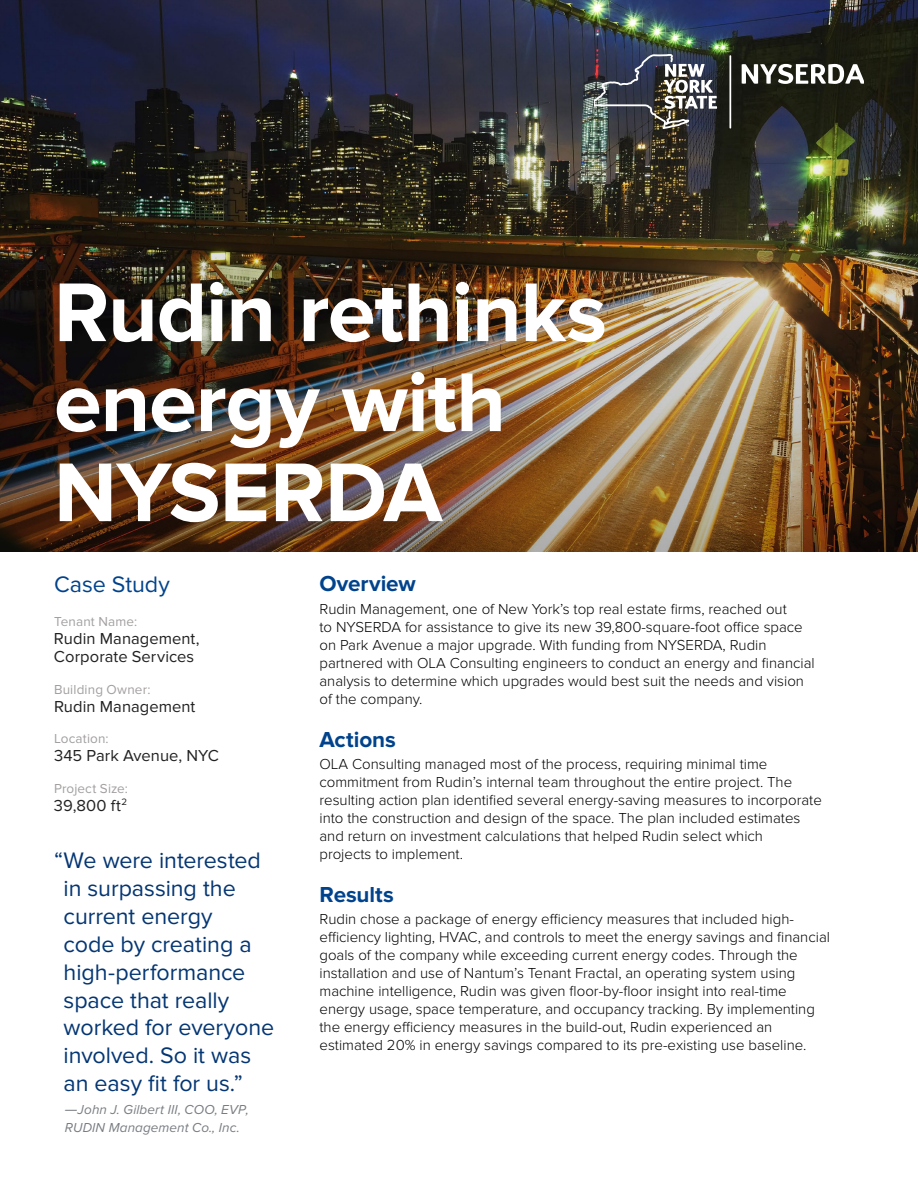
<style>
.page{position:relative;width:918px;height:1188px;background:#fff}
.page>*{position:absolute;margin:0;border:0;box-sizing:border-box;transform-origin:0 0}
.t1{font:700 86.4px/90px "Proxima Nova";letter-spacing:-.015em;color:#fff}
.t2{font:23.25px/27.9px "Proxima Nova";letter-spacing:-.005em;color:#043673}
.t3{font:23.25px "Proxima Nova";color:#00438c}
.CS_Sub_1{font:700 22.5px "Proxima Nova";letter-spacing:-.005em;color:#00438c}
.t4{font:16.5px/18px "Proxima Nova";letter-spacing:.005em;color:#222121}
.BODY-1{font:300 15px/18px "Proxima Nova";color:#000}
.t5{font:italic 13.5px/18px "Proxima Nova";letter-spacing:.005em;color:#797d82}
.t6{font:13.5px "Proxima Nova";letter-spacing:.01em;color:#a39f9f}
.s1{font-size:15.15px}
</style>
<div class="page">
<img style="left:0;top:0;width:918px;height:551px">
<img style="left:594px;top:54px;width:123px;height:75px">
<svg style="left:742px;top:64px;width:122px;height:20px"></svg>
<hr style="left:729px;top:55px;width:2px;height:74px;background:#fff">
<p class="t1" style="left:54px;top:269px;width:555px">Rudin rethinks energy with<br>NYSERDA</p>
<p class="t3" style="left:54px;top:571px;width:117px">Case Study</p>
<p class="t6" style="left:54px;top:614px;width:85px">Tenant Name:</p>
<p class="t4" style="left:54px;top:630px;width:147px">Rudin Management,<br>Corporate Services</p>
<p class="t6" style="left:54px;top:682px;width:98px">Building Owner:</p>
<p class="t4" style="left:54px;top:698px;width:143px">Rudin Management</p>
<p class="t6" style="left:54px;top:731px;width:56px">Location:</p>
<p class="t4" style="left:54px;top:747px;width:167px">345 Park Avenue, NYC</p>
<p class="t6" style="left:54px;top:781px;width:75px">Project Size:</p>
<p class="t4" style="left:54px;top:797px;width:75px">39,800 ft<sup>2</sup></p>
<p class="t2" style="left:64px;top:847px;width:212px;text-indent:-10px">“We were interested in surpassing the current energy<br>code by creating a high-performance space that really worked for everyone involved. So it was an easy fit for us.”</p>
<p class="t5" style="left:65px;top:1101px;width:186px"><span class="s1">—</span>John J. Gilbert III, COO, EVP,<br>RUDIN Management Co., Inc.</p>
<p class="CS_Sub_1" style="left:320px;top:571px;width:98px">Overview</p>
<p class="BODY-1" style="left:320px;top:600px;width:497px">Rudin Management, one of New York’s top real estate firms, reached out<br>to NYSERDA for assistance to give its new 39,800-square-foot office space on Park Avenue a major upgrade. With funding from NYSERDA, Rudin partnered with OLA Consulting engineers to conduct an energy and financial analysis to determine which upgrades would best suit the needs and vision of the company.</p>
<p class="CS_Sub_1" style="left:320px;top:726px;width:78px">Actions</p>
<p class="BODY-1" style="left:320px;top:755px;width:504px">OLA Consulting managed most of the process, requiring minimal time commitment from Rudin’s internal team throughout the entire project. The resulting action plan identified several energy-saving measures to incorporate into the construction and design of the space. The plan included estimates and return on investment calculations that helped Rudin select which<br>projects to implement.</p>
<p class="CS_Sub_1" style="left:320px;top:881px;width:76px">Results</p>
<p class="BODY-1" style="left:320px;top:911px;width:512px">Rudin chose a package of energy efficiency measures that included high&shy;efficiency lighting, HVAC, and controls to meet the energy savings and financial goals of the company while exceeding current energy codes. Through the installation and use of Nantum’s Tenant Fractal, an operating system using machine intelligence, Rudin was given floor-by-floor insight into real-time energy usage, space temperature, and occupancy tracking. By implementing the energy efficiency measures in the build-out, Rudin experienced an estimated 20% in energy savings compared to its pre-existing use baseline.</p>
</div>
